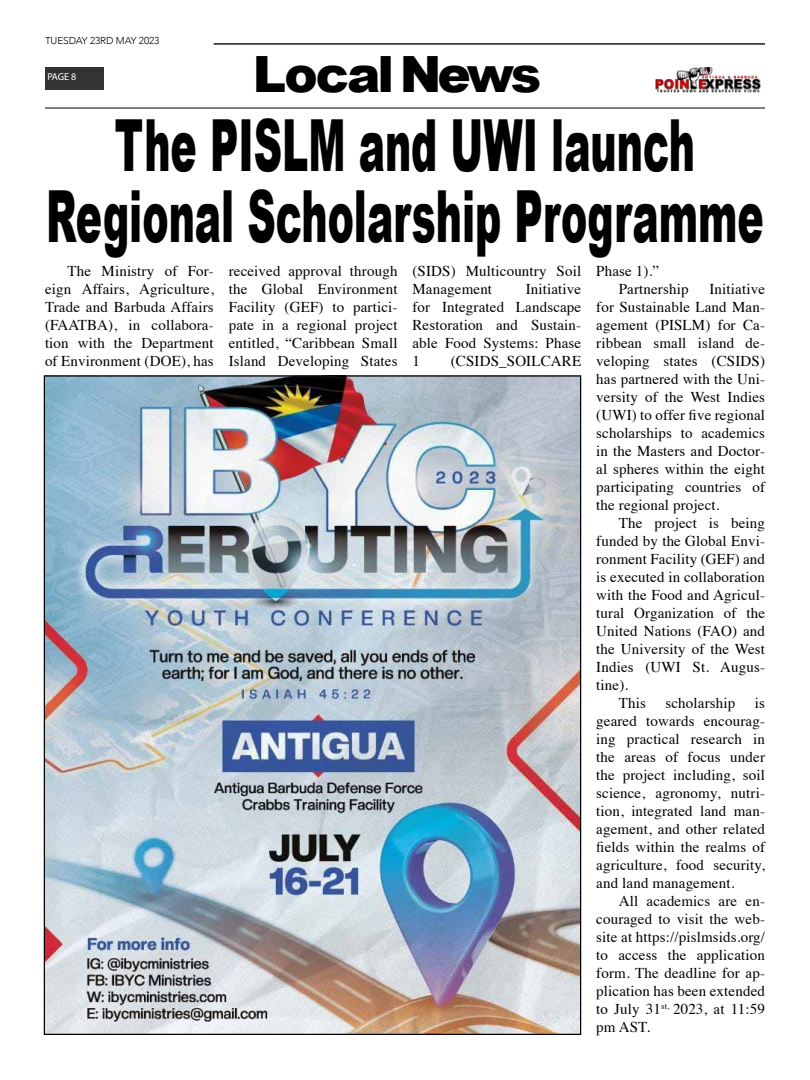
<style>
.page{position:relative;width:810px;height:1080px;background:#fff}
.page>*{position:absolute;margin:0;border:0;box-sizing:border-box;transform-origin:0 0}
.t1{font:900 71.88px/70.6px "Arial";color:#000;text-align:center;scale:.55 1}
.t2{font:900 50px "Arial";letter-spacing:-.06em;color:#000}
.t3{font:15px/18px "Times";letter-spacing:.01em;color:#000;text-align:justify}
.t4{font:300 10px "Avenir";letter-spacing:-.01em;color:#000}
.t5{font:10px "Myriad Pro";color:#fff}
</style>
<div class="page">
<div style="left:45px;top:67px;width:58px;height:22px;background:#333"></div>
<img style="left:656px;top:67px;width:105px;height:25px">
<hr style="left:45px;top:107px;width:720px;height:2px;background:#333">
<hr style="left:214px;top:43px;width:551px;height:2px;background:#333">
<img style="left:46px;top:377px;width:533px;height:656px">
<p class="t4" style="left:45px;top:34px;width:116px">TUESDAY 23RD MAY 2023</p>
<p class="t5" style="left:47px;top:71px;width:31px">PAGE 8</p>
<h2 class="t2" style="left:253px;top:38px;width:290px">Local News</h2>
<h1 class="t1" style="left:46px;top:108px;width:1306px">The PISLM and UWI launch<br>Regional Scholarship Programme</h1>
<p class="t3" style="left:45px;top:261px;width:170px;text-indent:22px">The Ministry of For&shy;eign Affairs, Agriculture, Trade and Barbuda Affairs (FAATBA), in collabora&shy;tion with the Department of Environment (DOE), has</p>
<p class="t3" style="left:229px;top:261px;width:170px">received approval through the Global Environment Facility (GEF) to partici&shy;pate in a regional project entitled, “Caribbean Small Island Developing States</p>
<p class="t3" style="left:412px;top:261px;width:170px">(SIDS) Multicountry Soil<br>Management</p>
<p class="t3" style="left:412px;top:279px;width:170px;text-indent:113px">Initiative for Integrated Landscape Restoration and Sustain&shy;able Food Systems: Phase 1</p>
<p class="t3" style="left:451px;top:351px;width:132px">(CSIDS_SOILCARE</p>
<p class="t3" style="left:619px;top:261px;width:71px;text-indent:-22px">Phase 1).”<br>Partnership</p>
<p class="t3" style="left:596px;top:279px;width:170px;text-indent:113px">Initiative for Sustainable Land Man&shy;agement (PISLM) for Ca&shy;ribbean small island de&shy;veloping states (CSIDS) has partnered with the Uni&shy;versity of the West Indies (UWI) to offer five regional scholarships to academics in the Masters and Doctor&shy;al spheres within the eight participating countries of the regional project.</p>
<p class="t3" style="left:619px;top:513px;width:148px">The project is being</p>
<p class="t3" style="left:596px;top:531px;width:170px">funded by the Global Envi-</p>
<p class="t3" style="left:596px;top:549px;width:170px">ronment Facility (GEF) and</p>
<p class="t3" style="left:596px;top:567px;width:170px">is executed in collaboration</p>
<p class="t3" style="left:596px;top:585px;width:170px">with the Food and Agricul-</p>
<p class="t3" style="left:596px;top:603px;width:170px">tural Organization of the</p>
<p class="t3" style="left:596px;top:621px;width:170px">United Nations (FAO) and</p>
<p class="t3" style="left:596px;top:639px;width:170px">the University of the West</p>
<p class="t3" style="left:596px;top:657px;width:170px">Indies (UWI St. Augus-</p>
<p class="t3" style="left:596px;top:675px;width:33px">tine).</p>
<p class="t3" style="left:619px;top:693px;width:29px">This</p>
<p class="t3" style="left:665px;top:693px;width:71px">scholarship</p>
<p class="t3" style="left:596px;top:693px;width:170px;text-indent:159px">is geared towards encourag&shy;ing practical research in the areas of focus under the project including, soil science, agronomy, nutri&shy;tion, integrated land man&shy;agement, and other related fields within the realms of agriculture, food security, and land management.</p>
<p class="t3" style="left:596px;top:891px;width:170px;text-indent:23px">All academics are en&shy;couraged to visit the web&shy;site at https://pislmsids.org/ to access the application form. The deadline for ap&shy;plication has been extended to July 31<sup>st,</sup> 2023, at 11:59 pm AST.</p>
</div>
